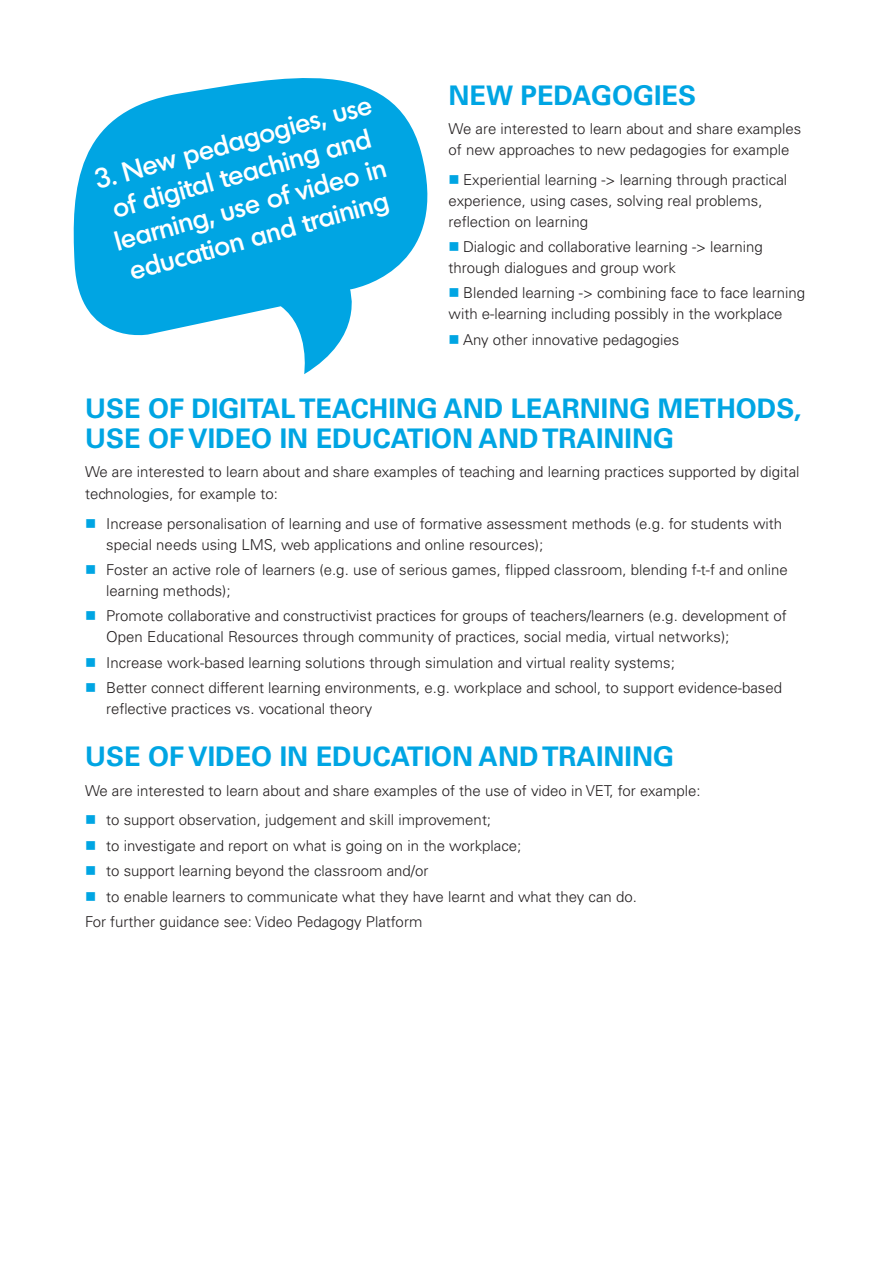
<style>
.page{position:relative;width:893px;height:1263px;background:#fff}
.page>*{position:absolute;margin:0;border:0;box-sizing:border-box;transform-origin:0 0}
.t1{font:700 27px/30px "Univers LT Std";color:#00a5e3}
.t2{font:500 27px/32.4px "Montreal TS";color:#fff}
.t3{font:300 15px/21px "Univers LT Std";color:#231f20}
</style>
<div class="page">
<svg style="left:73px;top:78px;width:355px;height:296px;fill:#00a5e3"></svg>
<p class="t2" style="left:90px;top:165px;width:288px;rotate:-16deg">3. New pedagogies, use of digital teaching and learning, use of video in education and training</p>
<p class="t1" style="left:449px;top:80px;width:249px">NEW PEDAGOGIES</p>
<p class="t3" style="left:449px;top:118px;width:354px">We are interested to learn about and share examples of new approaches to new pedagogies for example</p>
<p class="t3" style="left:449px;top:169px;width:340px;text-indent:14px">Experiential learning -&gt; learning through practical experience, using cases, solving real problems, reflection on learning</p>
<p class="t3" style="left:449px;top:236px;width:316px;text-indent:14px">Dialogic and collaborative learning -&gt; learning through dialogues and group work</p>
<p class="t3" style="left:449px;top:282px;width:358px;text-indent:14px">Blended learning -&gt; combining face to face learning with e-learning including possibly in the workplace</p>
<p class="t3" style="left:463px;top:329px;width:218px">Any other innovative pedagogies</p>
<p class="t1" style="left:85px;top:393px;width:718px">USE OF DIGITAL TEACHING AND LEARNING METHODS,<br>USE OF VIDEO IN EDUCATION AND TRAINING</p>
<p class="t3" style="left:85px;top:461px;width:716px;line-height:21.6px">We are interested to learn about and share examples of teaching and learning practices supported by digital technologies, for example to:</p>
<p class="t3" style="left:106px;top:513px;width:677px">Increase personalisation of learning and use of formative assessment methods (e.g. for students with special needs using LMS, web applications and online resources);</p>
<p class="t3" style="left:106px;top:559px;width:683px">Foster an active role of learners (e.g. use of serious games, flipped classroom, blending f-t-f and online learning methods);</p>
<p class="t3" style="left:106px;top:605px;width:682px">Promote collaborative and constructivist practices for groups of teachers/learners (e.g. development of<br>Open Educational Resources through community of practices, social media, virtual networks);</p>
<p class="t3" style="left:106px;top:652px;width:570px">Increase work-based learning solutions through simulation and virtual reality systems;</p>
<p class="t3" style="left:106px;top:677px;width:677px;line-height:21.6px">Better connect different learning environments, e.g. workplace and school, to support evidence-based reflective practices vs. vocational theory</p>
<p class="t1" style="left:85px;top:741px;width:591px">USE OF VIDEO IN EDUCATION AND TRAINING</p>
<p class="t3" style="left:85px;top:780px;width:617px">We are interested to learn about and share examples of the use of video in VET, for example:</p>
<p class="t3" style="left:106px;top:809px;width:386px">to support observation, judgement and skill improvement;</p>
<p class="t3" style="left:106px;top:835px;width:417px">to investigate and report on what is going on in the workplace;</p>
<p class="t3" style="left:106px;top:860px;width:324px">to support learning beyond the classroom and/or</p>
<p class="t3" style="left:106px;top:886px;width:532px">to enable learners to communicate what they have learnt and what they can do.</p>
<p class="t3" style="left:85px;top:911px;width:339px">For further guidance see: Video Pedagogy Platform</p>
</div>
